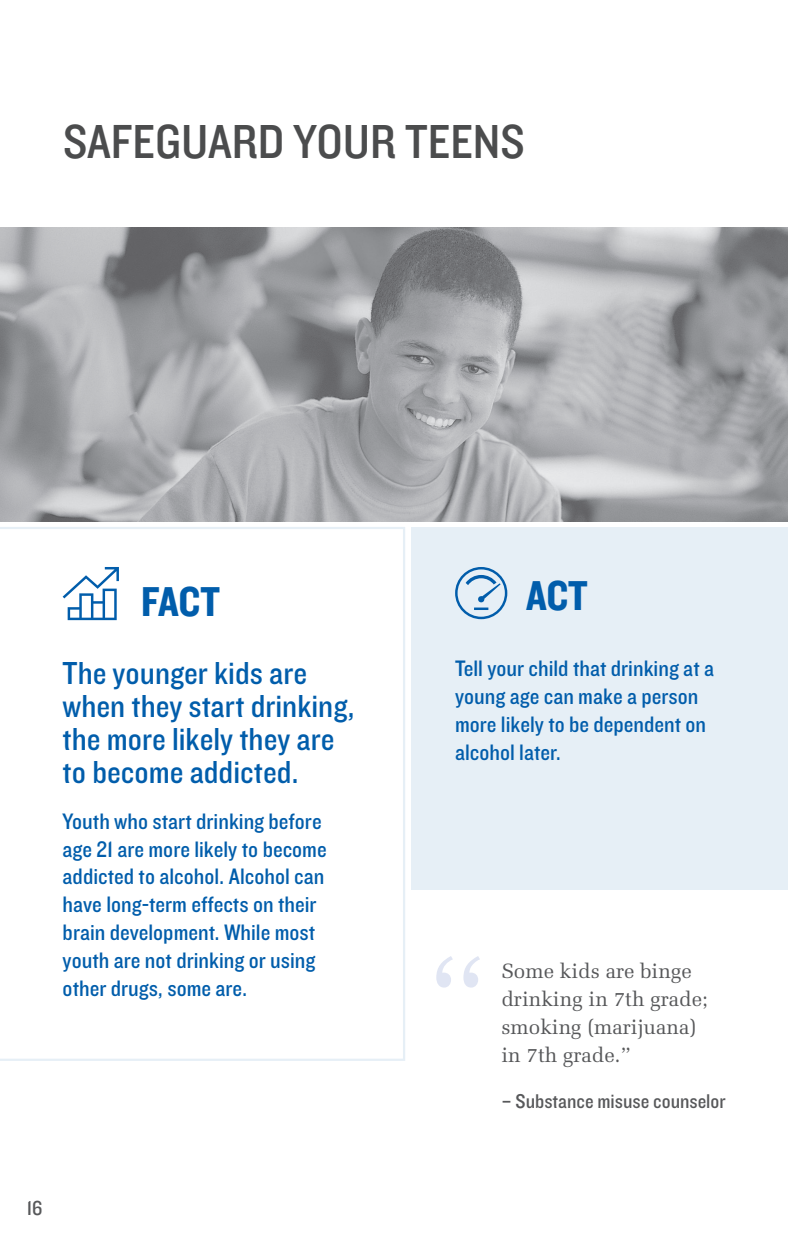
<style>
.page{position:relative;width:788px;height:1237px;background:#fff}
.page>*{position:absolute;margin:0;border:0;box-sizing:border-box;transform-origin:0 0}
.t1{font:123.73px "Melior LT Pro";color:#e0e5f3}
.t2{font:49.52px "Knockout 30 Junior Welterwt";color:#4b4c4d}
.t3{font:43.4px "Knockout 50 Welterweight";letter-spacing:-.01em;color:#015dab}
.t4{font:33.07px/33.1px "Knockout 30 Junior Welterwt";color:#015dab}
.t5{font:23.28px/27.8px "Knockout 30 Junior Welterwt";color:#015dab}
.t6{font:21px "Knockout 30 Junior Welterwt";color:#57585a}
.t7{font:20.65px/27.8px "Melior LT Pro";color:#57585a}
.t8{font:20.65px "Knockout 30 Junior Welterwt";color:#57585a}
</style>
<div class="page">
<img style="left:0;top:228px;width:787px;height:293px">
<svg style="left:0;top:527px;width:405px;height:533px"></svg>
<div style="left:411px;top:527px;width:377px;height:362px;background:#e6eff6"></div>
<svg style="left:63px;top:567px;width:56px;height:53px"></svg>
<svg style="left:455px;top:567px;width:52px;height:52px"></svg>
<h2 class="t2" style="left:63px;top:108px;width:463px">SAFEGUARD YOUR TEENS</h2>
<h3 class="t3" style="left:141px;top:572px;width:80px">FACT</h3>
<h3 class="t3" style="left:526px;top:566px;width:63px">ACT</h3>
<h3 class="t4" style="left:63px;top:655px;width:294px">The younger kids are when they start drinking, the more likely they are to become addicted.</h3>
<p class="t5" style="left:63px;top:806px;width:265px">Youth who start drinking before age 21 are more likely to become addicted to alcohol. Alcohol can have long-term effects on their brain development. While most youth are not drinking or using other drugs, some are.</p>
<p class="t5" style="left:455px;top:653px;width:260px">Tell your child that drinking at a young age can make a person more likely to be dependent on alcohol later.</p>
<h1 class="t1" style="left:428px;top:926px;width:63px">“</h1>
<p class="t7" style="left:501px;top:957px;width:208px">Some kids are binge drinking in 7th grade; smoking (marijuana) in 7th grade.”</p>
<p class="t8" style="left:501px;top:1086px;width:226px">– Substance misuse counselor</p>
<p class="t6" style="left:27px;top:1194px;width:17px">16</p>
</div>
